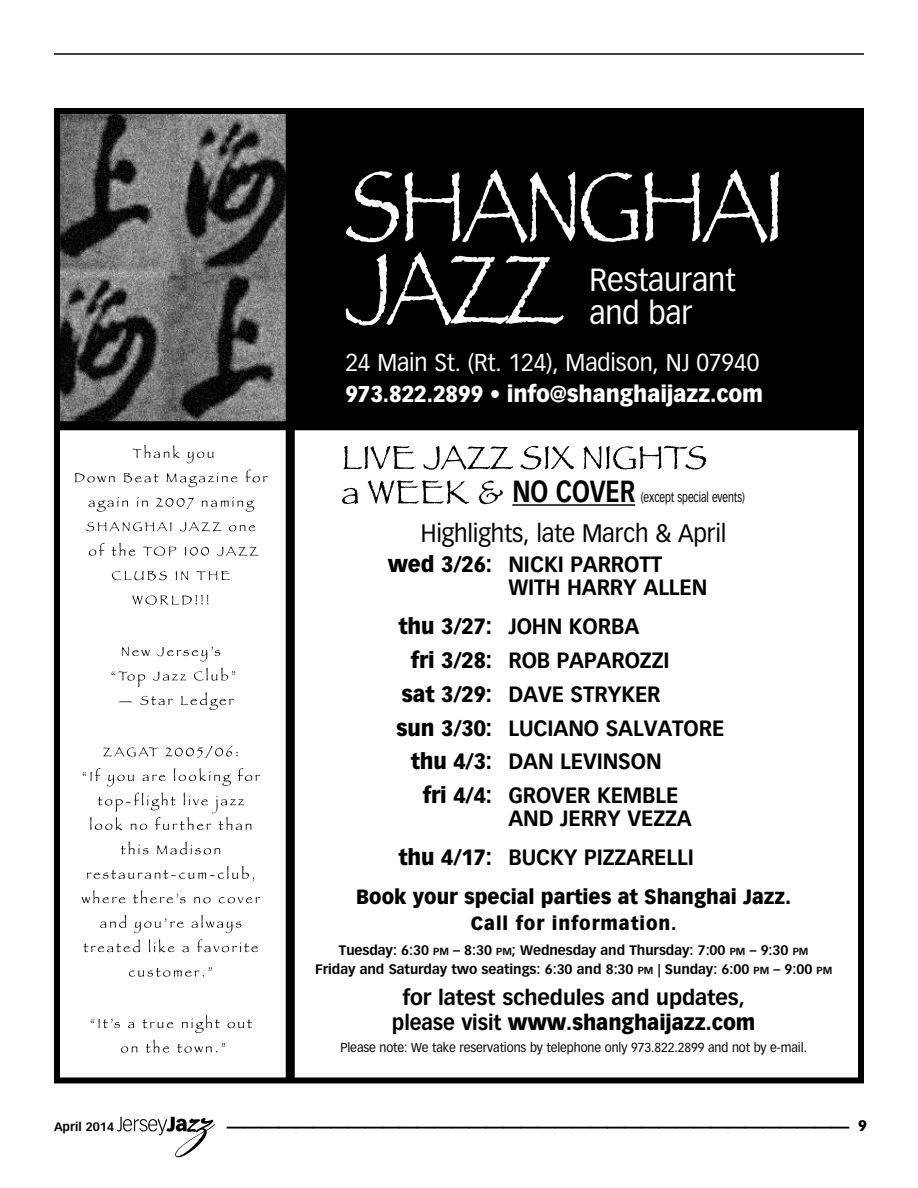
<style>
.page{position:relative;width:918px;height:1188px;background:#fff}
.page>*{position:absolute;margin:0;border:0;box-sizing:border-box;transform-origin:0 0}
.t1{font:700 36px "Vectora LH";color:#000}
.t2{font:31.5px/33px "Vectora LH";letter-spacing:-.005em;color:#fff;scale:.95 1}
.t3{font:700 30px "Vectora LH";letter-spacing:-.005em;color:#000;scale:.8 1}
.t4{font:24.75px "Vectora LH";letter-spacing:-.01em;color:#000;scale:.95 1}
.t5{font:24px "Vectora LH";letter-spacing:-.005em;color:#fff;scale:.95 1}
.t6{font:900 22.5px "Vectora LH";letter-spacing:-.005em;color:#fff;scale:.95 1}
.t7{font:700 21.75px/23.2px "Vectora LH";letter-spacing:-.005em;color:#000;scale:.95 1}
.t8{font:900 21.75px "Vectora LH";color:#000;scale:.95 1}
.t9{font:700 21px/24.5px "Vectora LH";letter-spacing:-.005em;color:#000;text-align:center}
.t10{font:900 20.25px "Vectora LH";color:#000;scale:.95 1}
.t11{font:900 18.75px "Vectora LH";letter-spacing:.05em;color:#000;scale:.95 1}
.t12{font:900 15px "Vectora LH";color:#000}
.t13{font:700 13.5px/19.5px "Vectora LH";letter-spacing:-.005em;color:#000;text-align:center}
.t14{font:13.5px "Vectora LH";letter-spacing:-.005em;color:#000;scale:.75 1}
.t15{font:12.75px "Vectora LH";letter-spacing:-.005em;color:#000;scale:.95 1}
.t16{font:700 12px "Vectora LH";color:#000}
.s1{font-weight:400}
.s2{font-weight:900}
.s3{font-weight:700}
.s4{font-size:21.75px}
.s5{font-size:10.2px}
</style>
<div class="page">
<svg style="left:117px;top:1117px;width:98px;height:40px"></svg>
<hr style="left:54px;top:54px;width:810px;height:1px;background:#000">
<div style="left:54px;top:108px;width:810px;height:318px;background:#000"></div>
<img style="left:61px;top:115px;width:225px;height:306px">
<div style="left:54px;top:108px;width:810px;height:975px;border:6px solid #000"></div>
<div style="left:286px;top:108px;width:9px;height:972px;background:#000"></div>
<div style="left:54px;top:421px;width:810px;height:9px;background:#000"></div>
<svg style="left:133px;top:445px;width:47px;height:13px"></svg>
<svg style="left:187px;top:452px;width:27px;height:11px"></svg>
<svg style="left:75px;top:473px;width:40px;height:9px"></svg>
<svg style="left:123px;top:473px;width:36px;height:9px"></svg>
<svg style="left:167px;top:473px;width:70px;height:14px"></svg>
<svg style="left:245px;top:470px;width:23px;height:12px"></svg>
<svg style="left:88px;top:497px;width:40px;height:15px"></svg>
<svg style="left:137px;top:497px;width:11px;height:10px"></svg>
<svg style="left:156px;top:498px;width:38px;height:11px"></svg>
<svg style="left:202px;top:497px;width:52px;height:15px"></svg>
<svg style="left:86px;top:522px;width:86px;height:9px"></svg>
<svg style="left:180px;top:522px;width:42px;height:9px"></svg>
<svg style="left:229px;top:525px;width:26px;height:6px"></svg>
<svg style="left:89px;top:543px;width:16px;height:13px"></svg>
<svg style="left:112px;top:543px;width:23px;height:13px"></svg>
<svg style="left:143px;top:547px;width:33px;height:9px"></svg>
<svg style="left:184px;top:547px;width:25px;height:9px"></svg>
<svg style="left:217px;top:546px;width:42px;height:10px"></svg>
<svg style="left:112px;top:571px;width:55px;height:9px"></svg>
<svg style="left:176px;top:571px;width:12px;height:9px"></svg>
<svg style="left:196px;top:571px;width:34px;height:9px"></svg>
<svg style="left:132px;top:595px;width:77px;height:10px"></svg>
<svg style="left:122px;top:647px;width:28px;height:9px"></svg>
<svg style="left:157px;top:647px;width:63px;height:15px"></svg>
<svg style="left:111px;top:671px;width:34px;height:16px"></svg>
<svg style="left:153px;top:671px;width:33px;height:10px"></svg>
<svg style="left:194px;top:668px;width:41px;height:13px"></svg>
<svg style="left:119px;top:701px;width:13px;height:1px"></svg>
<svg style="left:140px;top:696px;width:33px;height:9px"></svg>
<svg style="left:181px;top:692px;width:53px;height:18px"></svg>
<svg style="left:103px;top:747px;width:55px;height:10px"></svg>
<svg style="left:165px;top:746px;width:73px;height:12px"></svg>
<svg style="left:83px;top:768px;width:18px;height:13px"></svg>
<svg style="left:107px;top:775px;width:27px;height:11px"></svg>
<svg style="left:142px;top:775px;width:23px;height:6px"></svg>
<svg style="left:174px;top:768px;width:57px;height:18px"></svg>
<svg style="left:238px;top:768px;width:22px;height:13px"></svg>
<svg style="left:90px;top:793px;width:161px;height:37px"></svg>
<svg style="left:121px;top:841px;width:27px;height:13px"></svg>
<svg style="left:157px;top:842px;width:63px;height:12px"></svg>
<svg style="left:87px;top:866px;width:167px;height:15px"></svg>
<svg style="left:82px;top:890px;width:43px;height:13px"></svg>
<svg style="left:133px;top:890px;width:53px;height:13px"></svg>
<svg style="left:194px;top:897px;width:17px;height:6px"></svg>
<svg style="left:219px;top:897px;width:41px;height:6px"></svg>
<svg style="left:100px;top:915px;width:26px;height:13px"></svg>
<svg style="left:134px;top:918px;width:50px;height:15px"></svg>
<svg style="left:191px;top:915px;width:50px;height:18px"></svg>
<svg style="left:83px;top:939px;width:57px;height:13px"></svg>
<svg style="left:149px;top:939px;width:26px;height:13px"></svg>
<svg style="left:182px;top:946px;width:7px;height:6px"></svg>
<svg style="left:197px;top:939px;width:61px;height:13px"></svg>
<svg style="left:129px;top:967px;width:83px;height:10px"></svg>
<svg style="left:91px;top:1019px;width:29px;height:9px"></svg>
<svg style="left:128px;top:1022px;width:6px;height:6px"></svg>
<svg style="left:142px;top:1019px;width:31px;height:9px"></svg>
<svg style="left:182px;top:1015px;width:38px;height:18px"></svg>
<svg style="left:228px;top:1019px;width:24px;height:9px"></svg>
<svg style="left:121px;top:1046px;width:16px;height:7px"></svg>
<svg style="left:146px;top:1040px;width:23px;height:13px"></svg>
<svg style="left:177px;top:1043px;width:48px;height:10px"></svg>
<svg style="left:346px;top:171px;width:53px;height:71px"></svg>
<svg style="left:405px;top:170px;width:170px;height:73px"></svg>
<svg style="left:581px;top:172px;width:57px;height:70px"></svg>
<svg style="left:645px;top:170px;width:134px;height:73px"></svg>
<svg style="left:346px;top:252px;width:218px;height:73px"></svg>
<svg style="left:344px;top:446px;width:71px;height:23px"></svg>
<svg style="left:424px;top:445px;width:89px;height:25px"></svg>
<svg style="left:520px;top:446px;width:54px;height:23px"></svg>
<svg style="left:584px;top:446px;width:122px;height:23px"></svg>
<svg style="left:342px;top:488px;width:16px;height:16px"></svg>
<svg style="left:368px;top:480px;width:101px;height:24px"></svg>
<svg style="left:479px;top:480px;width:24px;height:24px"></svg>
<hr style="left:512px;top:504px;width:123px;height:2px;background:#000">
<h2 class="t2" style="left:590px;top:264px;width:155px">Restaurant and bar</h2>
<p class="t5" style="left:345px;top:348px;width:437px">24 Main St. (Rt. 124), Madison, NJ 07940</p>
<p class="t6" style="left:345px;top:380px;width:441px">973.822.2899 <span class="s1">•</span> info@shanghaijazz.com</p>
<h3 class="t3" style="left:512px;top:473px;width:148px">No Cover</h3>
<p class="t14" style="left:641px;top:489px;width:141px">(except special events)</p>
<p class="t4" style="left:421px;top:519px;width:323px">Highlights, late March &amp; April</p>
<p class="t7" style="left:492px;top:553px;width:228px;text-indent:-104px"><span class="s2">wed 3/26:</span> NICKI PARROTT<br>WITH HARRY ALLEN</p>
<p class="t7" style="left:399px;top:615px;width:255px"><span class="s2">thu 3/27:</span> JOHN KORBA</p>
<p class="t7" style="left:411px;top:649px;width:274px"><span class="s2">fri 3/28:</span> ROB PAPAROZZ I</p>
<p class="t7" style="left:402px;top:683px;width:274px"><span class="s2">sat 3/29:</span> DAVE STRYKER</p>
<p class="t7" style="left:396px;top:716px;width:344px"><span class="s2">sun 3/30:</span> LUCIANO SALVATORE</p>
<p class="t8" style="left:411px;top:748px;width:103px">thu 4/3: <span class="s3">dan</span></p>
<p class="t7" style="left:423px;top:745px;width:268px;line-height:33.8px;text-indent:137px">levinson<br><span class="s2">fri 4/4:</span> GROVE R KEMBLE</p>
<p class="t7" style="left:508px;top:807px;width:140px">AND JERRY VEZZ</p>
<p class="t7" style="left:677px;top:807px;width:17px">A</p>
<p class="t8" style="left:399px;top:844px;width:115px">thu 4/17: <span class="s3">buck</span></p>
<p class="t7" style="left:564px;top:846px;width:118px">y pizzarelli</p>
<p class="t10" style="left:356px;top:885px;width:460px">Book your special parties at Shanghai Jazz<span class="s4">.</span></p>
<p class="t11" style="left:471px;top:912px;width:218px">Call for information.</p>
<p class="t13" style="left:315px;top:940px;width:519px">Tuesday: 6:30 <span class="s5">PM</span> – 8:30 <span class="s5">PM</span>; Wednesday and Thursday: 7:00 <span class="s5">PM</span> – 9:30 <span class="s5">PM<br></span>Friday and Saturday two seatings: 6:30 and 8:30 <span class="s5">PM</span> | Sunday: 6:00 <span class="s5">PM</span> – 9:00 <span class="s5">PM</span></p>
<p class="t9" style="left:392px;top:985px;width:365px">for latest schedules and updates, please visit <span class="s2">www.shanghaijazz.com</span></p>
<p class="t15" style="left:340px;top:1040px;width:493px">Please note: We take reservations by telephone only 973.822.2899 and not by e-mail.</p>
<p class="t16" style="left:54px;top:1120px;width:62px">April 2014</p>
<h1 class="t1" style="left:227px;top:1089px;width:624px">____________________________________</h1>
<p class="t12" style="left:858px;top:1117px;width:10px">9</p>
</div>
